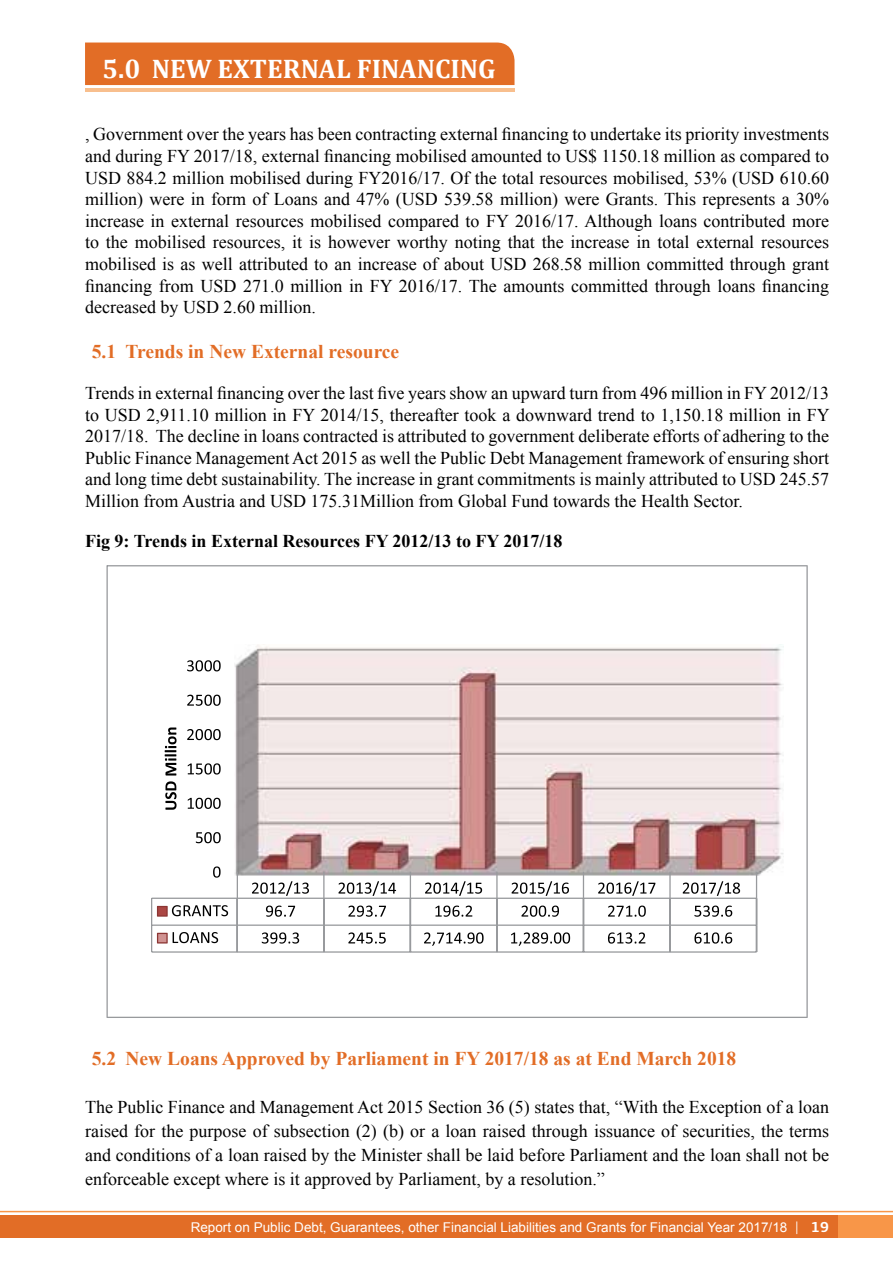
<style>
.page{position:relative;width:893px;height:1263px;background:#fff}
.page>*{position:absolute;margin:0;border:0;box-sizing:border-box;transform-origin:0 0}
.t1{font:700 27px "Cambria";color:#fff}
.t2{font:700 19.5px "Times New Roman";color:#e26d26}
.t3{font:18px/21.6px "Times New Roman";color:#000;text-align:justify}
.t4{font:700 18px "Times New Roman";color:#000}
.t5{font:13.5px "Arial";color:#fff}
.s1{font-family:"PF Centro Slab Pro";font-size:15px}
.s2{font-family:"PF Centro Slab Pro";font-weight:700;font-size:15px}
</style>
<div class="page">
<div style="left:0;top:1215px;width:893px;height:22px;background:#e26d26"></div>
<hr style="left:0;top:1211px;width:893px;height:1px;background:#f89648">
<div style="left:837px;top:1215px;width:56px;height:22px;background:#f89648"></div>
<hr style="left:85px;top:89px;width:429px;height:3px;background:#f8bf8e">
<div style="left:85px;top:43px;width:429px;height:42px;background:#e26d26"></div>
<svg style="left:106px;top:565px;width:702px;height:453px"></svg>
<h1 class="t1" style="left:102px;top:53px;width:395px">5.0 NEW EXTERNAL FINANCING</h1>
<p class="t3" style="left:85px;top:123px;width:746px">, Government over the years has been contracting external financing to undertake its priority investments and during FY 2017/18, external financing mobilised amounted to US$ 1150.18 million as compared to USD 884.2 million mobilised during FY2016/17. Of the total resources mobilised, 53% (USD 610.60 million) were in form of Loans and 47% (USD 539.58 million) were Grants. This represents a 30% increase in external resources mobilised compared to FY 2016/17. Although loans contributed more to the mobilised resources, it is however worthy noting that the increase in total external resources mobilised is as well attributed to an increase of about USD 268.58 million committed through grant financing from USD 271.0 million in FY 2016/17. The amounts committed through loans financing decreased by USD 2.60 million.</p>
<p class="t2" style="left:92px;top:338px;width:309px">5.1 Trends in New External resource</p>
<p class="t3" style="left:85px;top:382px;width:746px">Trends in external financing over the last five years show an upward turn from 496 million in FY 2012/13 to USD 2,911.10 million in FY 2014/15, thereafter took a downward trend to 1,150.18 million in FY 2017/18. The decline in loans contracted is attributed to government deliberate efforts of adhering to the Public Finance Management Act 2015 as well the Public Debt Management framework of ensuring short and long time debt sustainability. The increase in grant commitments is mainly attributed to USD 245.57<br>Million from Austria and USD 175.31Million from Global Fund towards the Health Sector.</p>
<p class="t4" style="left:85px;top:528px;width:479px">Fig 9: Trends in External Resources FY 2012/13 to FY 2017/18</p>
<p class="t2" style="left:92px;top:1045px;width:646px">5.2 New Loans Approved by Parliament in FY 2017/18 as at End March 2018</p>
<p class="t3" style="left:85px;top:1095px;width:746px;line-height:24px">The Public Finance and Management Act 2015 Section 36 (5) states that, “With the Exception of a loan raised for the purpose of subsection (2) (b) or a loan raised through issuance of securities, the terms and conditions of a loan raised by the Minister shall be laid before Parliament and the loan shall not be enforceable except where is it approved by Parliament, by a resolution.”</p>
<p class="t5" style="left:191px;top:1218px;width:640px">Report on Public Debt, Guarantees, other Financial Liabilities and Grants for Financial Year 2017/18 <span class="s1">|</span> <span class="s2">19</span></p>
</div>
